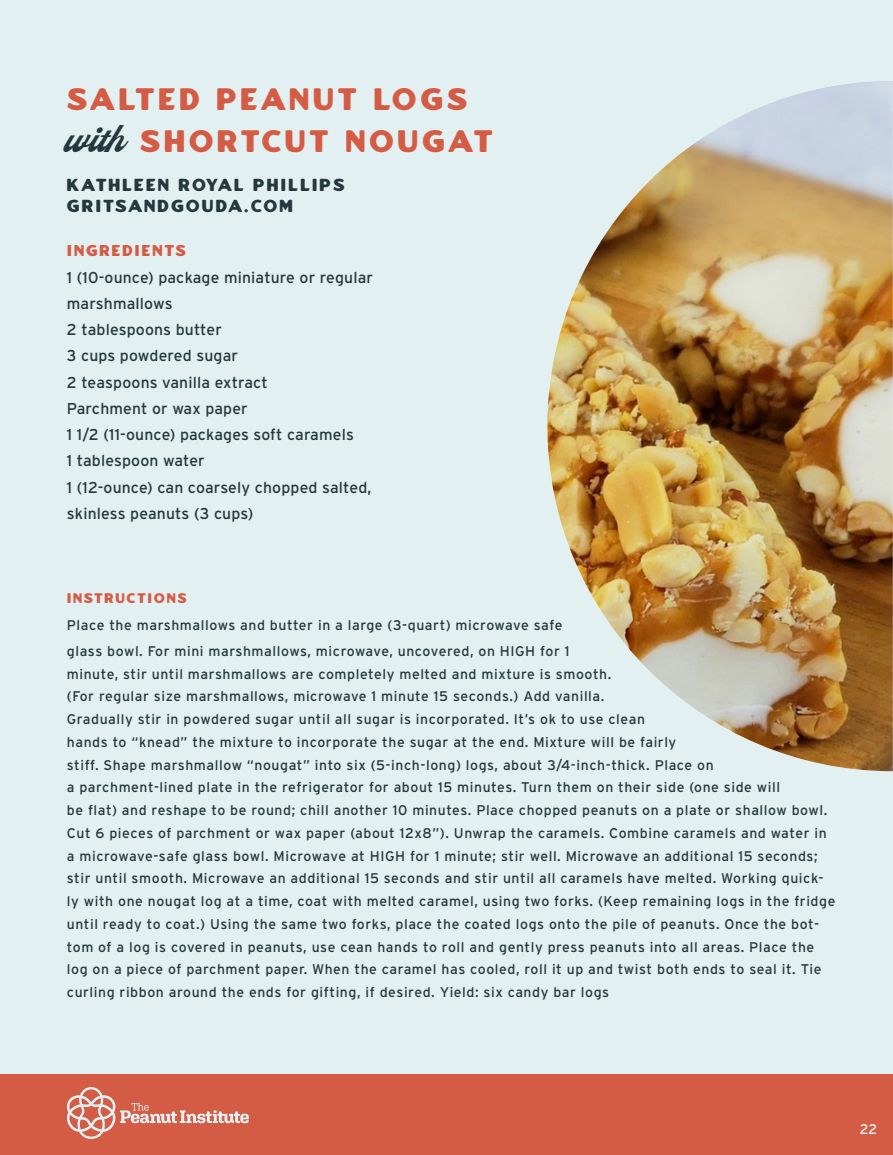
<style>
.page{position:relative;width:893px;height:1155px;background:#fff}
.page>*{position:absolute;margin:0;border:0;box-sizing:border-box;transform-origin:0 0}
.t1{font:31.15px/42.2px "Epilogue Round";letter-spacing:.12em;color:#d45c45}
.t2{font:17.5px "Epilogue Round";letter-spacing:.12em;color:#24383d}
.t3{font:15.75px/26.2px "Interstate";letter-spacing:.01em;color:#24383d}
.t4{font:15.75px "Epilogue Round";letter-spacing:.12em;color:#d45c45}
.t5{font:14px/22.8px "Interstate";letter-spacing:.04em;color:#24383d}
.t6{font:14px "Epilogue Round";letter-spacing:.12em;color:#d45c45}
.t7{font:14px "Interstate";color:#e3f0f2}
.s1{font-family:"Heritager";font-size:35.17px;color:#24383d}
</style>
<div class="page">
<div style="left:0;top:0;width:892px;height:1155px;background:#e3f0f2"></div>
<div style="left:0;top:1074px;width:892px;height:81px;background:#d45c45"></div>
<svg style="left:66px;top:1087px;width:183px;height:52px"></svg>
<img style="left:547px;top:81px;width:345px;height:690px">
<p class="t1" style="left:67px;top:78px;width:428px">SALTED PEANUT LOGS <span class="s1">with</span> SHORTCUT NOUGAT</p>
<p class="t2" style="left:67px;top:175px;width:279px">KATHLEEN ROYAL PHILLIPS</p>
<p class="t2" style="left:67px;top:196px;width:227px">GRITSANDGOUDA.COM</p>
<p class="t4" style="left:67px;top:242px;width:121px">INGREDIENTS</p>
<p class="t3" style="left:67px;top:264px;width:308px">1 (10-ounce) package miniature or regular marshmallows</p>
<p class="t3" style="left:67px;top:316px;width:156px">2 tablespoons butter</p>
<p class="t3" style="left:67px;top:343px;width:173px">3 cups powdered sugar</p>
<p class="t3" style="left:67px;top:369px;width:202px">2 teaspoons vanilla extract</p>
<p class="t3" style="left:67px;top:395px;width:182px">Parchment or wax paper</p>
<p class="t3" style="left:67px;top:421px;width:288px">1 1/2 (11-ounce) packages soft caramels</p>
<p class="t3" style="left:67px;top:448px;width:139px">1 tablespoon water</p>
<p class="t3" style="left:67px;top:474px;width:306px">1 (12-ounce) can coarsely chopped salted, skinless peanuts (3 cups)</p>
<p class="t6" style="left:67px;top:590px;width:121px">INSTRUCTIONS</p>
<p class="t5" style="left:67px;top:611px;width:504px;line-height:26.2px">Place the marshmallows and butter in a large (3-quart) microwave safe glass bowl. For mini marshmallows, microwave, uncovered, on HIGH for 1</p>
<p class="t5" style="left:67px;top:662px;width:770px">minute, stir until marshmallows are completely melted and mixture is smooth.<br>(For regular size marshmallows, microwave 1 minute 15 seconds.) Add vanilla.<br>Gradually stir in powdered sugar until all sugar is incorporated. It’s ok to use clean<br>hands to “knead” the mixture to incorporate the sugar at the end. Mixture will be fairly<br>stiff. Shape marshmallow “nougat” into six (5-inch-long) logs, about 3/4-inch-thick. Place on<br>a parchment-lined plate in the refrigerator for about 15 minutes. Turn them on their side (one side will<br>be flat) and reshape to be round; chill another 10 minutes. Place chopped peanuts on a plate or shallow bowl.<br>Cut 6 pieces of parchment or wax paper (about 12x8”). Unwrap the caramels. Combine caramels and water in a microwave-safe glass bowl. Microwave at HIGH for 1 minute; stir well. Microwave an additional 15 seconds; stir until smooth. Microwave an additional 15 seconds and stir until all caramels have melted. Working quick&shy;ly with one nougat log at a time, coat with melted caramel, using two forks. (Keep remaining logs in the fridge until ready to coat.) Using the same two forks, place the coated logs onto the pile of peanuts. Once the bot&shy;tom of a log is covered in peanuts, use cean hands to roll and gently press peanuts into all areas. Place the log on a piece of parchment paper. When the caramel has cooled, roll it up and twist both ends to seal it. Tie curling ribbon around the ends for gifting, if desired. Yield: six candy bar logs</p>
<p class="t7" style="left:859px;top:1122px;width:19px">22</p>
</div>
